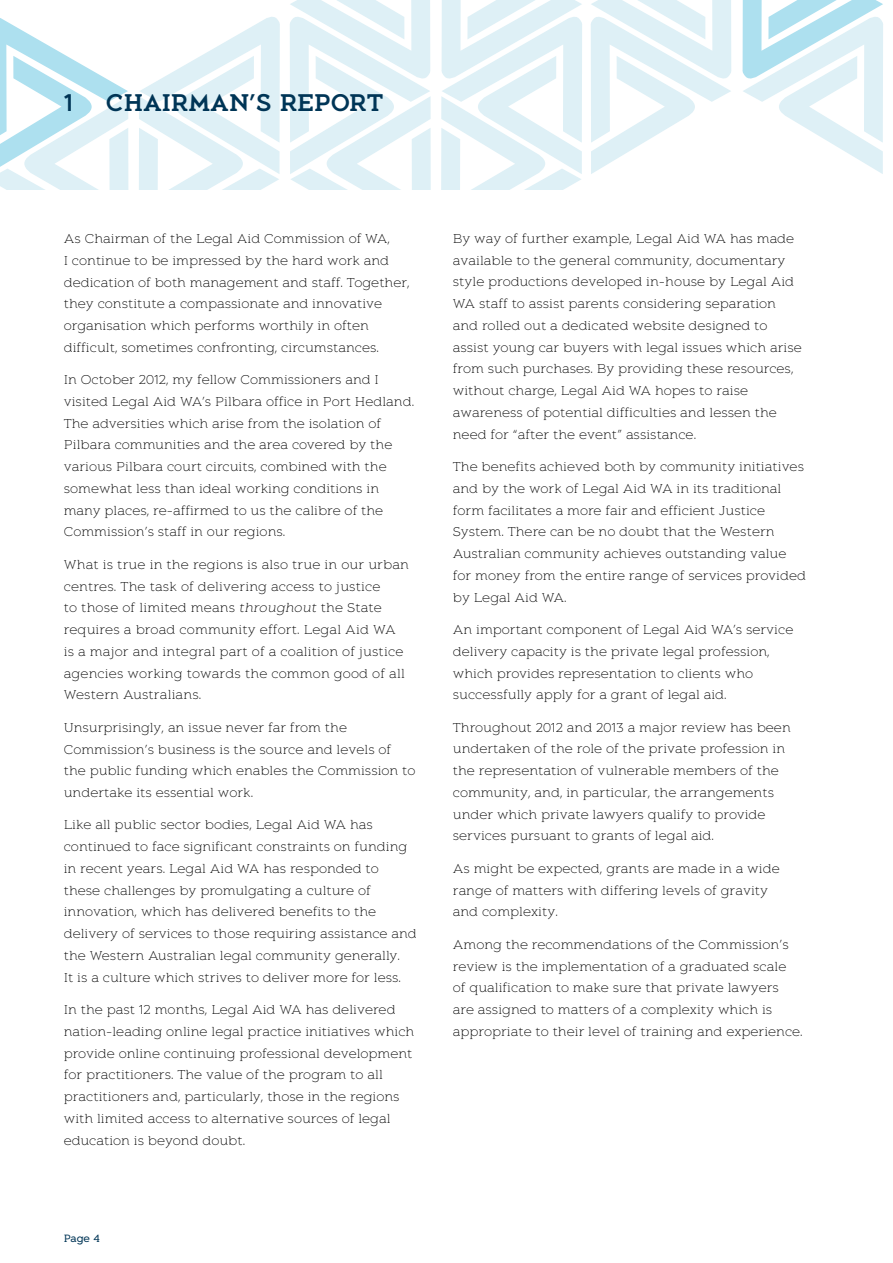
<style>
.page{position:relative;width:893px;height:1263px;background:#fff}
.page>*{position:absolute;margin:0;border:0;box-sizing:border-box;transform-origin:0 0}
.t1{font:500 24px "Aeron";color:#003556}
.t2{font:300 12.75px/21.8px "Aeron";color:#000}
.t3{font:10.5px "Aeron";color:#003556}
.s1{font-style:italic}
</style>
<div class="page">
<svg style="left:0;top:18px;width:129px;height:172px"></svg>
<svg style="left:139px;top:17px;width:141px;height:173px"></svg>
<svg style="left:290px;top:0;width:141px;height:190px"></svg>
<svg style="left:441px;top:0;width:141px;height:190px"></svg>
<svg style="left:591px;top:0;width:141px;height:174px"></svg>
<svg style="left:742px;top:0;width:141px;height:174px"></svg>
<h1 class="t1" style="left:64px;top:88px;width:11px">1</h1>
<h1 class="t1" style="left:106px;top:88px;width:243px">CHAIRMAN’S RE PORT</h1>
<p class="t2" style="left:64px;top:228px;width:348px">As Chairman of the Legal Aid Commission of WA,<br>I continue to be impressed by the hard work and dedication of both management and staff. Together, they constitute a compassionate and innovative organisation which performs worthily in often difficult, sometimes confronting, circumstances.</p>
<p class="t2" style="left:64px;top:369px;width:352px">In October 2012, my fellow Commissioners and I visited Legal Aid WA’s Pilbara office in Port Hedland.<br>The adversities which arise from the isolation of Pilbara communities and the area covered by the various Pilbara court circuits, combined with the somewhat less than ideal working conditions in many places, re-affirmed to us the calibre of the Commission’s staff in our regions.</p>
<p class="t2" style="left:64px;top:554px;width:347px">What is true in the regions is also true in our urban centres. The task of delivering access to justice<br>to those of limited means <span class="s1">throughout</span> the State requires a broad community effort. Legal Aid WA is a major and integral part of a coalition of justice agencies working towards the common good of all Western Australians.</p>
<p class="t2" style="left:64px;top:717px;width:353px">Unsurprisingly, an issue never far from the Commission’s business is the source and levels of the public funding which enables the Commission to undertake its essential work.</p>
<p class="t2" style="left:64px;top:814px;width:355px">Like all public sector bodies, Legal Aid WA has continued to face significant constraints on funding in recent years. Legal Aid WA has responded to these challenges by promulgating a culture of innovation, which has delivered benefits to the delivery of services to those requiring assistance and the Western Australian legal community generally.<br>It is a culture which strives to deliver more for less.</p>
<p class="t2" style="left:64px;top:999px;width:352px">In the past 12 months, Legal Aid WA has delivered nation-leading online legal practice initiatives which provide online continuing professional development for practitioners. The value of the program to all practitioners and, particularly, those in the regions with limited access to alternative sources of legal education is beyond doubt.</p>
<p class="t3" style="left:64px;top:1232px;width:38px">Page 4</p>
<p class="t2" style="left:453px;top:228px;width:350px">By way of further example, Legal Aid WA has made available to the general community, documentary style productions developed in-house by Legal Aid WA staff to assist parents considering separation and rolled out a dedicated website designed to assist young car buyers with legal issues which arise from such purchases. By providing these resources, without charge, Legal Aid WA hopes to raise awareness of potential difficulties and lessen the need for “after the event” assistance.</p>
<p class="t2" style="left:453px;top:456px;width:355px">The benefits achieved both by community initiatives and by the work of Legal Aid WA in its traditional form facilitates a more fair and efficient Justice System. There can be no doubt that the Western Australian community achieves outstanding value for money from the entire range of services provided by Legal Aid WA.</p>
<p class="t2" style="left:453px;top:619px;width:342px">An important component of Legal Aid WA’s service delivery capacity is the private legal profession, which provides representation to clients who successfully apply for a grant of legal aid.</p>
<p class="t2" style="left:453px;top:717px;width:339px">Throughout 2012 and 2013 a major review has been undertaken of the role of the private profession in the representation of vulnerable members of the community, and, in particular, the arrangements under which private lawyers qualify to provide services pursuant to grants of legal aid.</p>
<p class="t2" style="left:453px;top:858px;width:328px">As might be expected, grants are made in a wide range of matters with differing levels of gravity and complexity.</p>
<p class="t2" style="left:453px;top:934px;width:351px">Among the recommendations of the Commission’s review is the implementation of a graduated scale<br>of qualification to make sure that private lawyers are assigned to matters of a complexity which is appropriate to their level of training and experience.</p>
</div>
